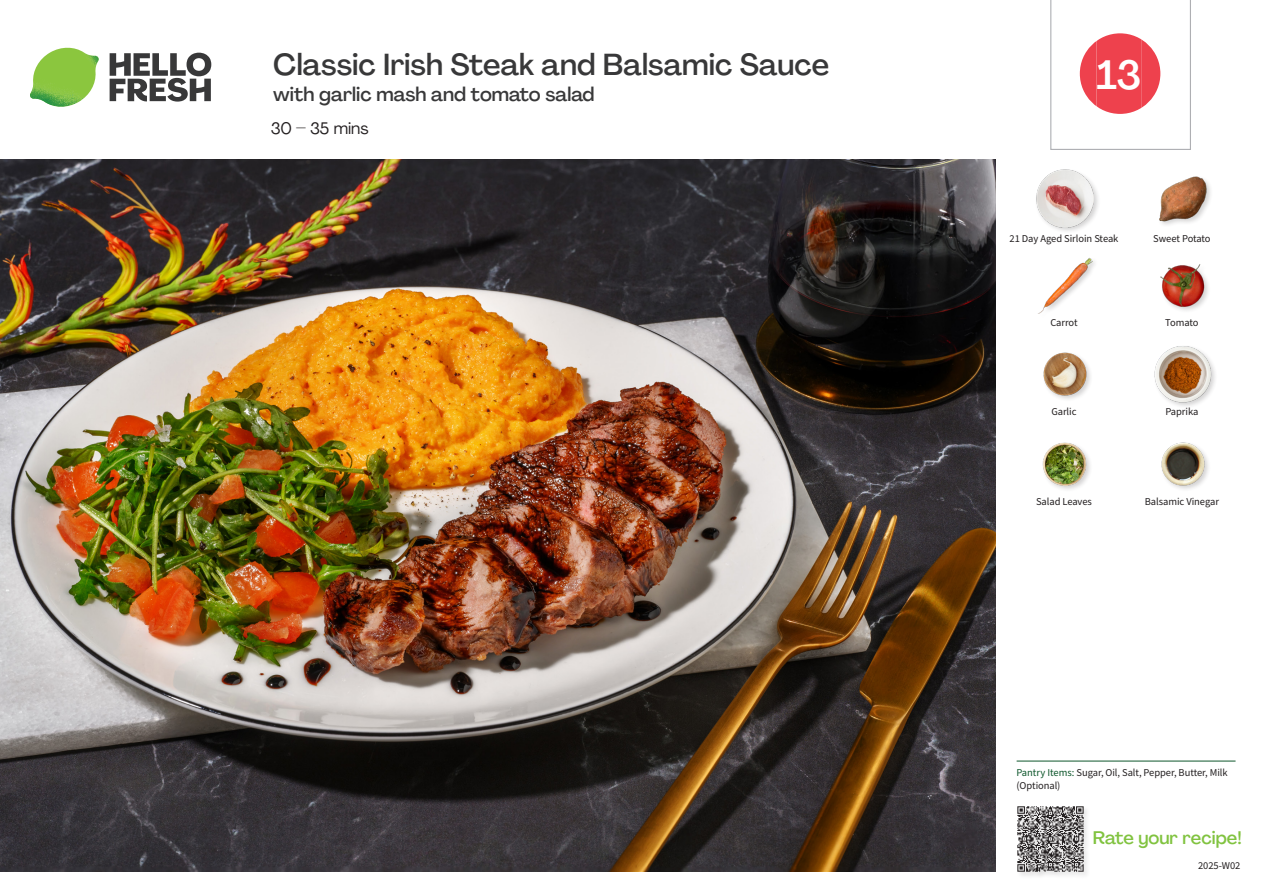
<style>
.page{position:relative;width:1263px;height:893px;background:#fff}
.page>*{position:absolute;margin:0;border:0;box-sizing:border-box;transform-origin:0 0}
._24_Recipe_Nr_Bag{font:500 40.5px "Agrandir";color:#fff}
._15_Titel_UK{font:500 30px "Agrandir";color:#383839}
._15_Titel_UK-2{font:500 19.5px "Agrandir";color:#383839}
.t1{font:500 18px "Agrandir";color:#81c340}
._02_Box_Type{font:16.5px "Agrandir";color:#231f20}
._18_FRONT_ingredients_UK{font:10.5px "Source Sans Pro";letter-spacing:-.005em;color:#231f20}
.t2{font:10.5px/13.5px "Source Sans Variable";letter-spacing:-.005em;color:#231f20}
.s1{font-family:"Source Sans Pro";color:#0e572c}
</style>
<div class="page">
<svg style="left:110px;top:53px;width:101px;height:49px"></svg>
<img style="left:30px;top:48px;width:69px;height:59px">
<img style="left:0;top:159px;width:995px;height:713px">
<hr style="left:1016px;top:761px;width:219px;height:1px;background:#0e572c">
<div style="left:1017px;top:805px;width:74px;height:74px;background:#f9f9f9"></div>
<img style="left:1017px;top:806px;width:69px;height:69px">
<img style="left:1159px;top:176px;width:52px;height:49px">
<div style="left:1035px;top:169px;width:65px;height:65px;background:#231f20;opacity:.2"></div>
<img style="left:1036px;top:170px;width:58px;height:57px">
<img style="left:1160px;top:264px;width:48px;height:47px">
<img style="left:1038px;top:258px;width:56px;height:56px">
<div style="left:1153px;top:344px;width:65px;height:66px;background:#231f20;opacity:.2"></div>
<img style="left:1154px;top:345px;width:58px;height:58px">
<img style="left:1043px;top:352px;width:48px;height:47px">
<img style="left:1161px;top:442px;width:48px;height:47px">
<img style="left:1042px;top:442px;width:48px;height:48px">
<svg style="left:1050px;top:0;width:141px;height:150px"></svg>
<p class="_15_Titel_UK" style="left:273px;top:46px;width:557px">Classic Irish Steak and Balsamic Sauce</p>
<p class="_15_Titel_UK-2" style="left:273px;top:82px;width:323px">with garlic mash and tomato salad</p>
<p class="_02_Box_Type" style="left:271px;top:118px;width:99px">30 – 35 mins</p>
<p class="_24_Recipe_Nr_Bag" style="left:1096px;top:50px;width:46px">13</p>
<p class="_18_FRONT_ingredients_UK" style="left:1009px;top:232px;width:110px">21 Day Aged Sirloin Steak</p>
<p class="_18_FRONT_ingredients_UK" style="left:1153px;top:232px;width:59px">Sweet Potato</p>
<p class="_18_FRONT_ingredients_UK" style="left:1050px;top:316px;width:29px">Carrot</p>
<p class="_18_FRONT_ingredients_UK" style="left:1165px;top:316px;width:35px">Tomato</p>
<p class="_18_FRONT_ingredients_UK" style="left:1051px;top:404px;width:27px">Garlic</p>
<p class="_18_FRONT_ingredients_UK" style="left:1165px;top:404px;width:34px">Paprika</p>
<p class="_18_FRONT_ingredients_UK" style="left:1036px;top:495px;width:57px">Salad Leaves</p>
<p class="_18_FRONT_ingredients_UK" style="left:1145px;top:495px;width:76px">Balsamic Vinegar</p>
<p class="t2" style="left:1016px;top:766px;width:213px"><span class="s1">Pantry Items:</span> Sugar, Oil, Salt, Pepper, Butter, Milk (Optional)</p>
<h3 class="t1" style="left:1093px;top:827px;width:150px">Rate your recipe!</h3>
<p class="t2" style="left:1198px;top:859px;width:44px">2025-W02</p>
</div>
